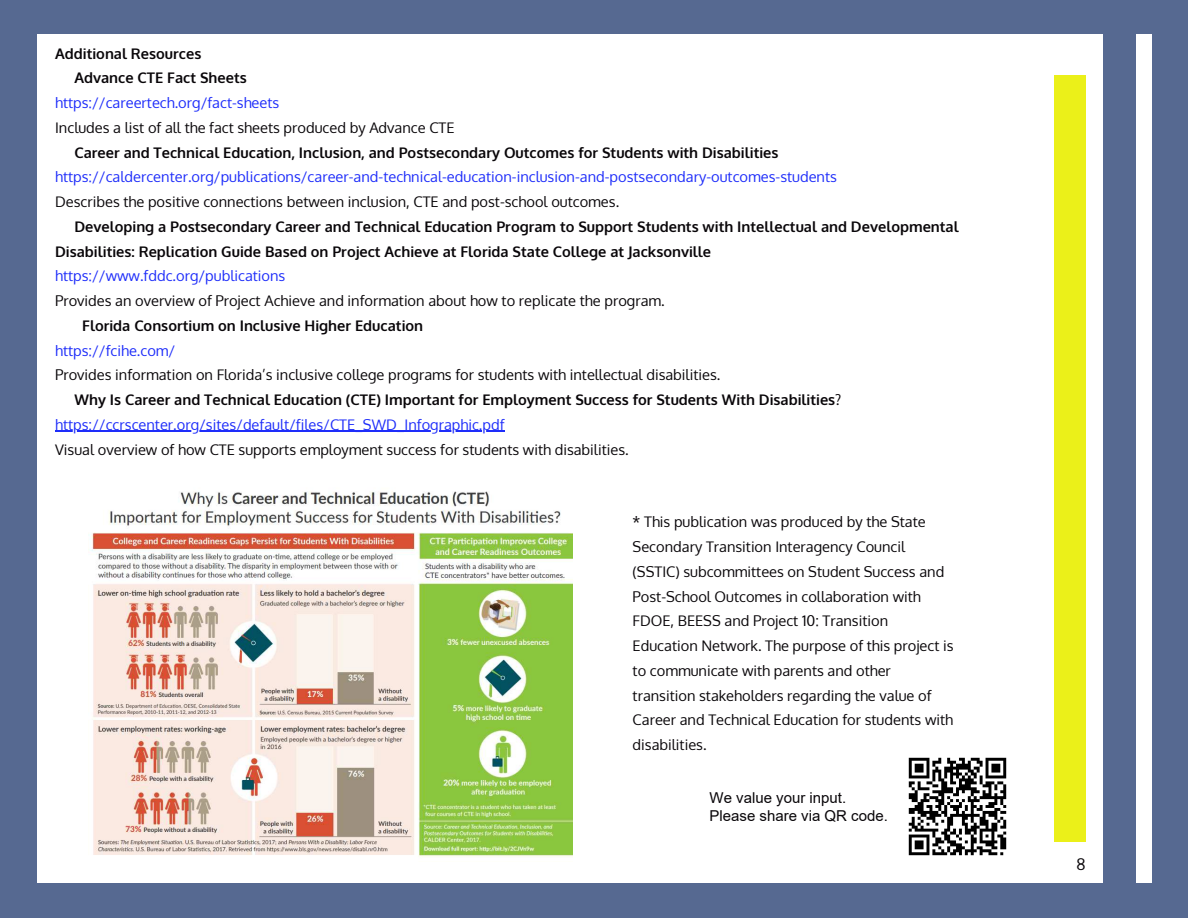
<style>
.page{position:relative;width:1188px;height:918px;background:#566991}
.page>*{position:absolute;margin:0;border:0;box-sizing:border-box;transform-origin:0 0}
.t1{font:15.75px "Oxygen";color:#090609}
.t2{font:15px/18px "Arial";color:#090609}
.t3{font:14.7px/24.8px "Oxygen";color:#090609}
.t4{font:700 14.7px/24.8px "Oxygen";color:#090609}
.t5{font:14.7px "Oxygen";color:#1e2dfa}
.s1{font-weight:400}
</style>
<div class="page">
<div style="left:37px;top:35px;width:1115px;height:848px;background:#fff"></div>
<div style="left:1054px;top:75px;width:32px;height:766px;background:#ebf019"></div>
<div style="left:1104px;top:34px;width:32px;height:850px;background:#566991"></div>
<hr style="left:55px;top:431px;width:449px;height:1px;background:#1e2dfa">
<img style="left:90px;top:491px;width:483px;height:366px">
<img style="left:908px;top:757px;width:99px;height:99px">
<p class="t4" style="left:74px;top:41px;width:174px;text-indent:-19px">Additional Resources<br>Advance CTE Fact Sheets</p>
<p class="t5" style="left:55px;top:93px;width:226px">https://careertech.org/fact-sheets</p>
<p class="t3" style="left:55px;top:115px;width:401px">Includes a list of all the fact sheets produced by Advance CTE</p>
<p class="t4" style="left:74px;top:140px;width:706px">Career and Technical Education, Inclusion, and Postsecondary Outcomes for Students with Disabilities</p>
<p class="t5" style="left:55px;top:167px;width:783px">https://caldercenter.org/publications/career-and-technical-education-inclusion-and-postsecondary-outcomes-students</p>
<p class="t3" style="left:55px;top:189px;width:566px">Describes the positive connections between inclusion, CTE and post-school outcomes.</p>
<p class="t4" style="left:55px;top:214px;width:905px;text-indent:19px">Developing a Postsecondary Career and Technical Education Program to Support Students with Intellectual and Developmental<br>Disabilities: Replication Guide Based on Project Achieve at Florida State College at Jacksonville</p>
<p class="t5" style="left:55px;top:266px;width:232px">https://www.fddc.org/publications</p>
<p class="t3" style="left:55px;top:288px;width:611px">Provides an overview of Project Achieve and information about how to replicate the program.</p>
<p class="t4" style="left:82px;top:313px;width:343px">Florida Consortium on Inclusive Higher Education</p>
<p class="t5" style="left:55px;top:340px;width:122px">https://fcihe.com/</p>
<p class="t3" style="left:55px;top:363px;width:667px">Provides information on Florida’s inclusive college programs for students with intellectual disabilities.</p>
<p class="t4" style="left:74px;top:388px;width:769px">Why Is Career and Technical Education (CTE) Important for Employment Success for Students With Disabilities<span class="s1">?</span></p>
<p class="t5" style="left:55px;top:414px;width:451px">https://ccrscenter.org/sites/default/files/CTE_SWD_Infographic.pdf</p>
<p class="t3" style="left:55px;top:437px;width:575px">Visual overview of how CTE supports employment success for students with disabilities.</p>
<p class="t3" style="left:633px;top:510px;width:323px">* This publication was produced by the State Secondary Transition Interagency Council (SSTIC) subcommittees on Student Success and Post-School Outcomes in collaboration with FDOE, BEESS and Project 10: Transition Education Network. The purpose of this project is to communicate with parents and other transition stakeholders regarding the value of Career and Technical Education for students with disabilities.</p>
<p class="t2" style="left:710px;top:788px;width:180px">We value your input.<br>Please share via QR code.</p>
<p class="t1" style="left:1077px;top:853px;width:11px">8</p>
</div>
